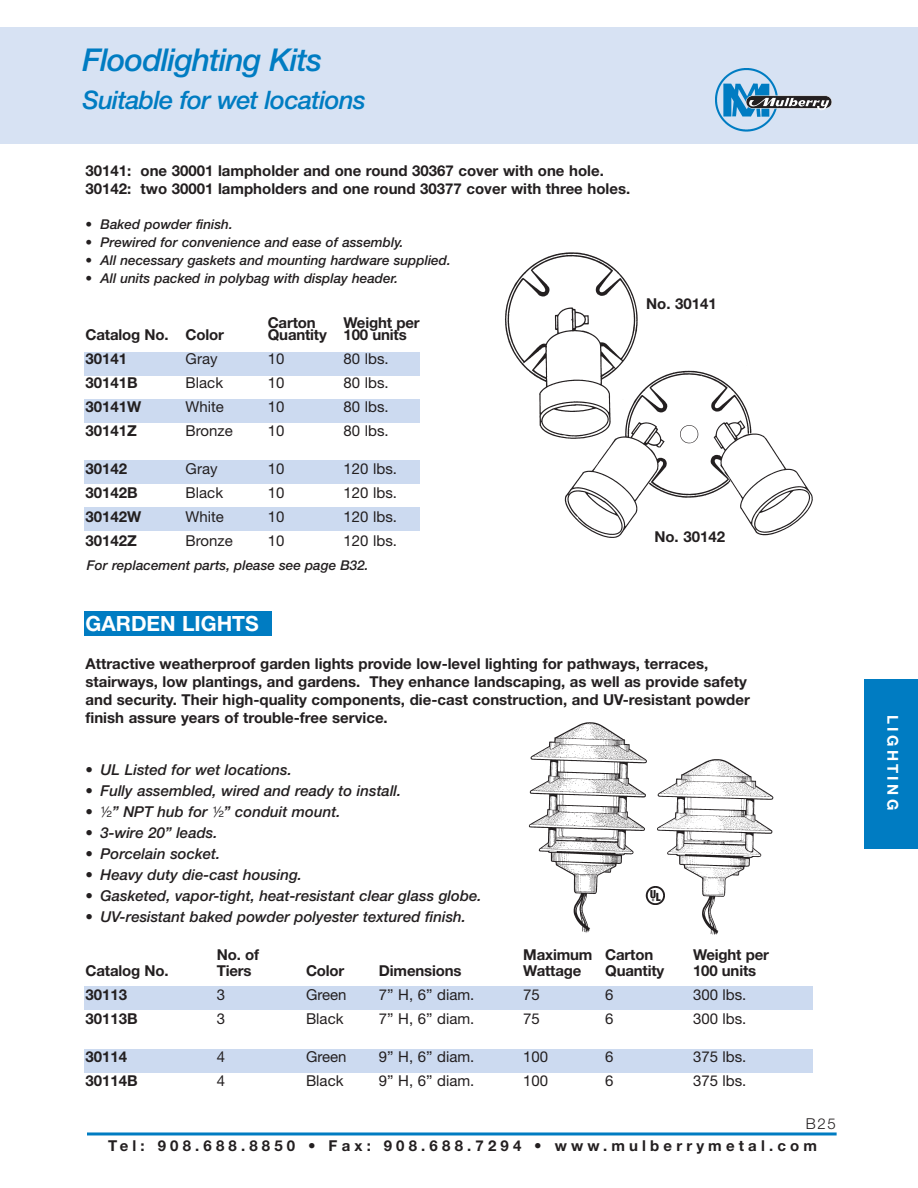
<style>
.page{position:relative;width:918px;height:1188px;background:#fff}
.page>*{position:absolute;margin:0;border:0;box-sizing:border-box;transform-origin:0 0}
.t1{font:italic 500 31.5px "Helvetica Neue";letter-spacing:-.03em;color:#007cc2}
.t2{font:italic 500 25.5px "Helvetica Neue";letter-spacing:-.03em;color:#007cc2}
.t3{font:700 21px "Helvetica Neue";color:#fff}
.t4{font:700 15px/18px "Helvetica Neue";color:#231f20}
.t5{font:italic 500 15px "Helvetica Neue";color:#231f20}
.t6{font:15px "Helvetica Neue";color:#231f20}
.t7{font:700 15px "Helvetica Neue";letter-spacing:.28em;color:#231f20}
.t8{font:700 15px "Helvetica Neue";letter-spacing:.22em;color:#fff}
.t9{font:300 15px "Helvetica Neue";color:#231f20}
.t10{font:italic 500 13.5px "Helvetica Neue";color:#231f20}
.s1{font-family:"Sans Fractions Plain";font-weight:400;font-style:normal}
</style>
<div class="page">
<img style="left:505px;top:252px;width:133px;height:185px">
<div style="left:84px;top:507px;width:336px;height:24px;background:#ccdaf0"></div>
<div style="left:84px;top:460px;width:336px;height:23px;background:#ccdaf0"></div>
<div style="left:84px;top:399px;width:336px;height:24px;background:#ccdaf0"></div>
<div style="left:84px;top:352px;width:336px;height:24px;background:#ccdaf0"></div>
<img style="left:555px;top:365px;width:258px;height:173px">
<div style="left:0;top:27px;width:918px;height:116px;background:#d7e2f3"></div>
<img style="left:715px;top:69px;width:83px;height:63px">
<div style="left:746px;top:96px;width:86px;height:13px;border:1px solid #fff;border-radius:7px"></div>
<img style="left:748px;top:96px;width:84px;height:17px">
<hr style="left:87px;top:1132px;width:750px;height:3px;background:#007cc2">
<div style="left:84px;top:1049px;width:728px;height:24px;background:#ccdaf0"></div>
<div style="left:84px;top:986px;width:728px;height:24px;background:#ccdaf0"></div>
<img style="left:528px;top:722px;width:246px;height:213px">
<img style="left:646px;top:886px;width:19px;height:18px">
<div style="left:84px;top:611px;width:188px;height:25px;background:#007cc2"></div>
<div style="left:864px;top:679px;width:54px;height:169px;background:#007cc2"></div>
<h1 class="t1" style="left:83px;top:49px;width:241px">Floodlighting Kits</h1>
<h2 class="t2" style="left:83px;top:91px;width:285px">Suitable for wet locations</h2>
<p class="t4" style="left:86px;top:163px;width:546px">30141: one 30001 lampholder and one round 30367 cover with one hole.<br>30142: two 30001 lampholders and one round 30377 cover with three holes.</p>
<p class="t10" style="left:86px;top:220px;width:149px">• Baked powder finish.</p>
<p class="t10" style="left:86px;top:238px;width:320px">• Prewired for convenience and ease of assembly.</p>
<p class="t10" style="left:86px;top:256px;width:367px">• All necessary gaskets and mounting hardware supplied.</p>
<p class="t10" style="left:86px;top:274px;width:314px">• All units packed in polybag with display header.</p>
<p class="t4" style="left:268px;top:315px;width:50px">Carton</p>
<p class="t4" style="left:344px;top:315px;width:78px">Weight per</p>
<p class="t4" style="left:86px;top:327px;width:140px">Catalog No. Color</p>
<p class="t4" style="left:268px;top:327px;width:141px">Quantity 100 units</p>
<p class="t4" style="left:86px;top:351px;width:43px">30141</p>
<p class="t6" style="left:186px;top:354px;width:33px">Gray</p>
<p class="t6" style="left:268px;top:354px;width:18px">10</p>
<p class="t6" style="left:344px;top:354px;width:47px">80 lbs.</p>
<p class="t4" style="left:86px;top:375px;width:54px">30141B</p>
<p class="t6" style="left:186px;top:378px;width:39px">Black</p>
<p class="t6" style="left:268px;top:378px;width:18px">10</p>
<p class="t6" style="left:344px;top:378px;width:47px">80 lbs.</p>
<p class="t4" style="left:86px;top:399px;width:57px">30141W</p>
<p class="t6" style="left:186px;top:402px;width:40px">White</p>
<p class="t6" style="left:268px;top:402px;width:18px">10</p>
<p class="t6" style="left:344px;top:402px;width:47px">80 lbs.</p>
<p class="t4" style="left:86px;top:423px;width:53px">30141Z</p>
<p class="t6" style="left:186px;top:426px;width:49px">Bronze</p>
<p class="t6" style="left:268px;top:426px;width:18px">10</p>
<p class="t6" style="left:344px;top:426px;width:47px">80 lbs.</p>
<p class="t4" style="left:86px;top:461px;width:43px">30142</p>
<p class="t6" style="left:186px;top:463px;width:33px">Gray</p>
<p class="t6" style="left:268px;top:463px;width:18px">10</p>
<p class="t6" style="left:344px;top:463px;width:55px">120 lbs.</p>
<p class="t4" style="left:86px;top:485px;width:54px">30142B</p>
<p class="t6" style="left:186px;top:487px;width:39px">Black</p>
<p class="t6" style="left:268px;top:487px;width:18px">10</p>
<p class="t6" style="left:344px;top:487px;width:55px">120 lbs.</p>
<p class="t4" style="left:86px;top:509px;width:57px">30142W</p>
<p class="t6" style="left:186px;top:511px;width:40px">White</p>
<p class="t6" style="left:268px;top:511px;width:18px">10</p>
<p class="t6" style="left:344px;top:511px;width:55px">120 lbs.</p>
<p class="t4" style="left:86px;top:533px;width:53px">30142Z</p>
<p class="t6" style="left:186px;top:535px;width:49px">Bronze</p>
<p class="t6" style="left:268px;top:535px;width:18px">10</p>
<p class="t6" style="left:344px;top:535px;width:55px">120 lbs.</p>
<p class="t10" style="left:87px;top:560px;width:283px">For replacement parts, please see page B32.</p>
<h3 class="t3" style="left:86px;top:616px;width:175px">GARDEN LIGHTS</h3>
<p class="t4" style="left:646px;top:296px;width:72px">No. 30141</p>
<p class="t4" style="left:654px;top:529px;width:72px">No. 30142</p>
<p class="t4" style="left:86px;top:656px;width:666px">Attractive weatherproof garden lights provide low-level lighting for pathways, terraces, stairways, low plantings, and gardens. They enhance landscaping, as well as provide safety and security. Their high-quality components, die-cast construction, and UV-resistant powder finish assure years of trouble-free service.</p>
<p class="t5" style="left:86px;top:764px;width:208px">• UL Listed for wet locations.</p>
<p class="t5" style="left:86px;top:785px;width:317px">• Fully assembled, wired and ready to install.</p>
<p class="t5" style="left:86px;top:806px;width:257px">• <span class="s1">2</span>” NPT hub for <span class="s1">2</span>” conduit mount.</p>
<p class="t5" style="left:86px;top:827px;width:133px">• 3-wire 20” leads.</p>
<p class="t5" style="left:86px;top:848px;width:136px">• Porcelain socket.</p>
<p class="t5" style="left:86px;top:869px;width:218px">• Heavy duty die-cast housing.</p>
<p class="t5" style="left:86px;top:890px;width:398px">• Gasketed, vapor-tight, heat-resistant clear glass globe.</p>
<p class="t5" style="left:86px;top:911px;width:382px">• UV-resistant baked powder polyester textured finish.</p>
<p class="t4" style="left:217px;top:947px;width:44px">No. of</p>
<p class="t4" style="left:523px;top:947px;width:132px">Maximum Carton</p>
<p class="t4" style="left:693px;top:947px;width:78px">Weight per</p>
<p class="t4" style="left:86px;top:963px;width:85px">Catalog No.</p>
<p class="t4" style="left:217px;top:963px;width:36px">Tiers</p>
<p class="t4" style="left:306px;top:963px;width:40px">Color</p>
<p class="t4" style="left:379px;top:963px;width:84px">Dimensions</p>
<p class="t4" style="left:523px;top:963px;width:60px">Wattage</p>
<p class="t4" style="left:605px;top:963px;width:61px">Quantity</p>
<p class="t4" style="left:693px;top:963px;width:65px">100 units</p>
<p class="t4" style="left:86px;top:987px;width:43px">30113</p>
<p class="t6" style="left:217px;top:990px;width:10px">3</p>
<p class="t6" style="left:306px;top:990px;width:42px">Green</p>
<p class="t6" style="left:379px;top:990px;width:97px">7” H, 6” diam.</p>
<p class="t6" style="left:523px;top:990px;width:18px">75</p>
<p class="t6" style="left:605px;top:990px;width:10px">6</p>
<p class="t6" style="left:693px;top:990px;width:55px">300 lbs.</p>
<p class="t4" style="left:86px;top:1011px;width:54px">30113B</p>
<p class="t6" style="left:217px;top:1014px;width:10px">3</p>
<p class="t6" style="left:306px;top:1014px;width:39px">Black</p>
<p class="t6" style="left:379px;top:1014px;width:97px">7” H, 6” diam.</p>
<p class="t6" style="left:523px;top:1014px;width:18px">75</p>
<p class="t6" style="left:605px;top:1014px;width:10px">6</p>
<p class="t6" style="left:693px;top:1014px;width:55px">300 lbs.</p>
<p class="t4" style="left:86px;top:1049px;width:43px">30114</p>
<p class="t6" style="left:217px;top:1051px;width:10px">4</p>
<p class="t6" style="left:306px;top:1051px;width:42px">Green</p>
<p class="t6" style="left:379px;top:1051px;width:97px">9” H, 6” diam.</p>
<p class="t6" style="left:523px;top:1051px;width:27px">100</p>
<p class="t6" style="left:605px;top:1051px;width:10px">6</p>
<p class="t6" style="left:693px;top:1051px;width:55px">375 lbs.</p>
<p class="t4" style="left:86px;top:1073px;width:54px">30114B</p>
<p class="t6" style="left:217px;top:1075px;width:10px">4</p>
<p class="t6" style="left:306px;top:1075px;width:39px">Black</p>
<p class="t6" style="left:379px;top:1075px;width:97px">9” H, 6” diam.</p>
<p class="t6" style="left:523px;top:1075px;width:27px">100</p>
<p class="t6" style="left:605px;top:1075px;width:10px">6</p>
<p class="t6" style="left:693px;top:1075px;width:55px">375 lbs.</p>
<p class="t9" style="left:806px;top:1119px;width:32px">B25</p>
<p class="t7" style="left:108px;top:1140px;width:710px">Tel: 908.688.8850 • Fax: 908.688.7294 • www.mulberrymetal.com</p>
<p class="t8" style="left:898px;top:715px;width:97px;rotate:90deg">LIGHTING</p>
</div>
